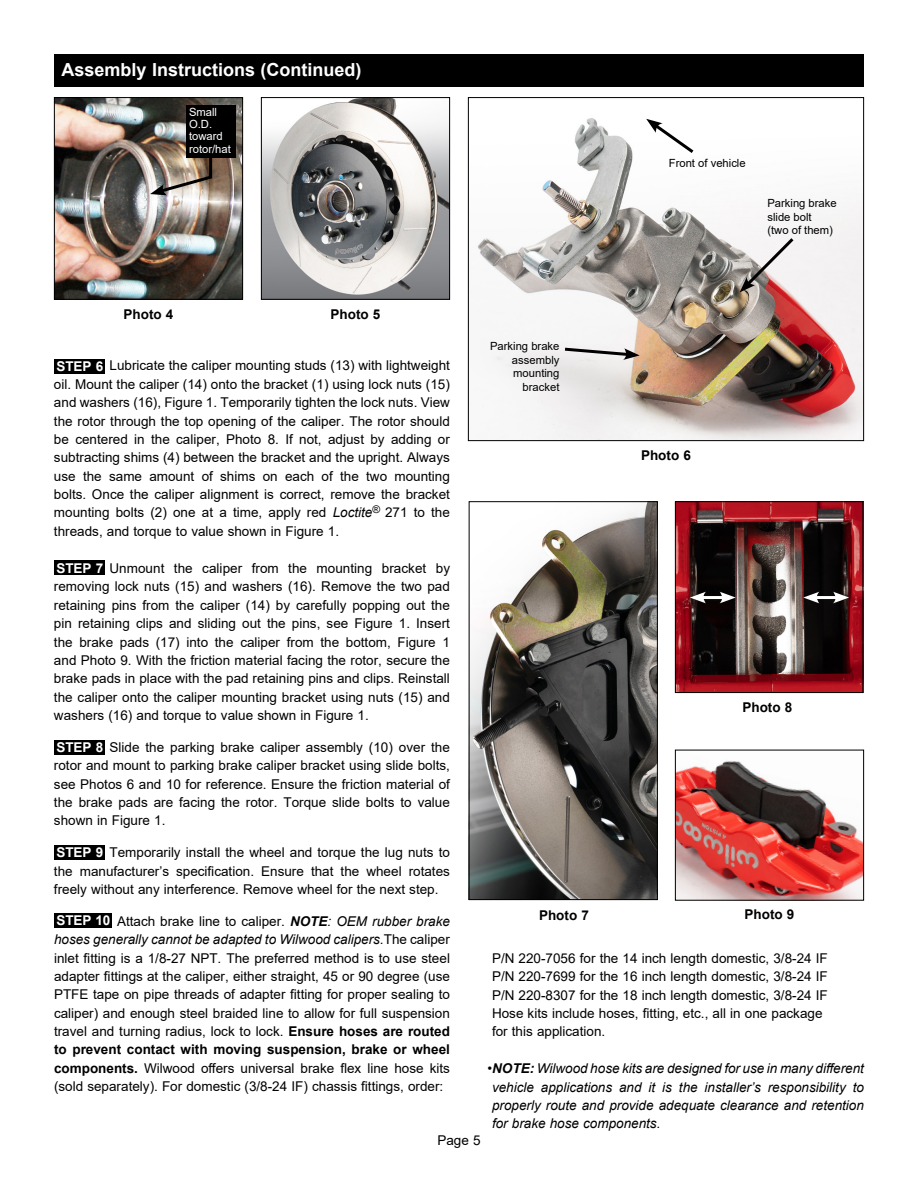
<style>
.page{position:relative;width:918px;height:1188px;background:#fff}
.page>*{position:absolute;margin:0;border:0;box-sizing:border-box;transform-origin:0 0}
.t1{font:700 18px "Arial";color:#fff}
.t2{font:13.5px/18.3px "Arial";color:#000;text-align:justify}
.t3{font:italic 13.5px/18.3px "Arial";color:#000;text-align:justify}
.t4{font:700 13.5px "Arial";color:#000}
.t5{font:700 13.5px "Arial";color:#fff}
.t6{font:11.25px/13.5px "Arial";color:#000;text-align:right}
.t7{font:11.25px/12px "Arial";color:#fff}
.s1{font-style:italic}
.s2{font-weight:700;font-style:italic}
.s3{font-weight:700}
.s4{font-style:normal}
</style>
<div class="page">
<div style="left:54px;top:54px;width:810px;height:32px;background:#000"></div>
<div style="left:54px;top:359px;width:51px;height:15px;background:#000"></div>
<div style="left:54px;top:560px;width:51px;height:15px;background:#000"></div>
<div style="left:54px;top:740px;width:51px;height:15px;background:#000"></div>
<div style="left:54px;top:845px;width:51px;height:15px;background:#000"></div>
<img style="left:471px;top:503px;width:185px;height:395px">
<div style="left:469px;top:501px;width:189px;height:399px;border:1px solid #000"></div>
<img style="left:677px;top:503px;width:184px;height:188px">
<div style="left:675px;top:501px;width:188px;height:192px;border:1px solid #000"></div>
<img style="left:677px;top:761px;width:185px;height:138px">
<div style="left:675px;top:750px;width:189px;height:151px;border:1px solid #000"></div>
<img style="left:477px;top:118px;width:385px;height:321px">
<div style="left:468px;top:97px;width:396px;height:344px;border:1px solid #000"></div>
<svg style="left:740px;top:235px;width:57px;height:57px"></svg>
<svg style="left:562px;top:346px;width:78px;height:14px"></svg>
<svg style="left:646px;top:119px;width:51px;height:37px"></svg>
<hr style="left:700px;top:596px;width:25px;height:3px;background:#fff">
<svg style="left:690px;top:592px;width:16px;height:11px"></svg>
<svg style="left:720px;top:592px;width:16px;height:11px"></svg>
<hr style="left:814px;top:596px;width:25px;height:3px;background:#fff">
<svg style="left:803px;top:592px;width:16px;height:11px"></svg>
<svg style="left:833px;top:592px;width:16px;height:11px"></svg>
<img style="left:56px;top:99px;width:185px;height:199px">
<div style="left:54px;top:97px;width:189px;height:203px;border:1px solid #000"></div>
<img style="left:150px;top:153px;width:64px;height:42px">
<img style="left:263px;top:99px;width:185px;height:199px">
<div style="left:261px;top:97px;width:189px;height:203px;border:1px solid #000"></div>
<div style="left:186px;top:105px;width:49px;height:53px;background:#000"></div>
<div style="left:54px;top:913px;width:58px;height:15px;background:#000"></div>
<h1 class="t1" style="left:62px;top:57px;width:302px">Assembly Instructions (Continued)</h1>
<p class="t7" style="left:189px;top:106px;width:43px">Small<br>O.D. toward rotor/hat</p>
<p class="t6" style="left:669px;top:156px;width:78px">Front of vehicle</p>
<p class="t6" style="left:767px;top:196px;width:71px;text-align:left">Parking brake slide bolt<br>(two of them)</p>
<p class="t4" style="left:124px;top:304px;width:51px">Photo 4</p>
<p class="t4" style="left:331px;top:304px;width:51px">Photo 5</p>
<p class="t2" style="left:54px;top:356px;width:398px;text-indent:55px">Lubricate the caliper mounting studs (13) with lightweight oil. Mount the caliper (14) onto the bracket (1) using lock nuts (15) and washers (16), Figure 1. Temporarily tighten the lock nuts. View the rotor through the top opening of the caliper. The rotor should be centered in the caliper, Photo 8. If not, adjust by adding or subtracting shims (4) between the bracket and the upright. Always use the same amount of shims on each of the two mounting bolts. Once the caliper alignment is correct, remove the bracket mounting bolts (2) one at a time, apply red <span class="s1">Loctite</span><sup>®</sup> 271 to the threads, and torque to value shown in Figure 1.</p>
<p class="t2" style="left:54px;top:559px;width:398px;text-indent:55px">Unmount the caliper from the mounting bracket by removing lock nuts (15) and washers (16). Remove the two pad retaining pins from the caliper (14) by carefully popping out the pin retaining clips and sliding out the pins, see Figure 1. Insert the brake pads (17) into the caliper from the bottom, Figure 1 and Photo 9. With the friction material facing the rotor, secure the brake pads in place with the pad retaining pins and clips. Reinstall the caliper onto the caliper mounting bracket using nuts (15) and washers (16) and torque to value shown in Figure 1.</p>
<p class="t2" style="left:54px;top:738px;width:397px;text-indent:55px">Slide the parking brake caliper assembly (10) over the rotor and mount to parking brake caliper bracket using slide bolts, see Photos 6 and 10 for reference. Ensure the friction material of the brake pads are facing the rotor. Torque slide bolts to value shown in Figure 1.</p>
<p class="t2" style="left:54px;top:843px;width:397px;text-indent:55px">Temporarily install the wheel and torque the lug nuts to the manufacturer’s specification. Ensure that the wheel rotates freely without any interference. Remove wheel for the next step.</p>
<p class="t2" style="left:54px;top:912px;width:398px;text-indent:63px">Attach brake line to caliper. <span class="s2">NOTE</span><span class="s1">: OEM rubber brake hoses generally cannot be adapted to Wilwood calipers.</span>The caliper inlet fitting is a 1/8-27 NPT<span class="s1">.</span> The preferred method is to use steel adapter fittings at the caliper, either straight, 45 or 90 degree (use PTFE tape on pipe threads of adapter fitting for proper sealing to caliper) and enough steel braided line to allow for full suspension travel and turning radius, lock to lock. <span class="s3">Ensure hoses are routed to prevent contact with moving suspension, brake or wheel components.</span> Wilwood offers universal brake flex line hose kits (sold separately). For domestic (3/8-24 IF) chassis fittings, order:</p>
<p class="t5" style="left:56px;top:357px;width:48px">STEP 6</p>
<p class="t5" style="left:56px;top:558px;width:48px">STEP 7</p>
<p class="t5" style="left:56px;top:738px;width:48px">STEP 8</p>
<p class="t5" style="left:56px;top:843px;width:48px">STEP 9</p>
<p class="t5" style="left:56px;top:911px;width:56px">STEP 10</p>
<p class="t2" style="left:437px;top:1131px;width:45px">Page 5</p>
<p class="t6" style="left:490px;top:339px;width:71px">Parking brake assembly mounting bracket</p>
<p class="t4" style="left:641px;top:446px;width:51px">Photo 6</p>
<p class="t4" style="left:539px;top:905px;width:51px">Photo 7</p>
<p class="t4" style="left:742px;top:698px;width:51px">Photo 8</p>
<p class="t4" style="left:745px;top:905px;width:51px">Photo 9</p>
<p class="t2" style="left:492px;top:949px;width:337px;text-align:left">P/N 220-7056 for the 14 inch length domestic, 3/8-24 IF P/N 220-7699 for the 16 inch length domestic, 3/8-24 IF P/N 220-8307 for the 18 inch length domestic, 3/8-24 IF Hose kits include hoses, fitting, etc., all in one package for this application.</p>
<p class="t3" style="left:492px;top:1060px;width:374px;text-indent:-4px"><span class="s4">•</span><span class="s3">NOTE:</span> Wilwood hose kits are designed for use in many different vehicle applications and it is the installer’s responsibility to properly route and provide adequate clearance and retention for brake hose components.</p>
</div>
